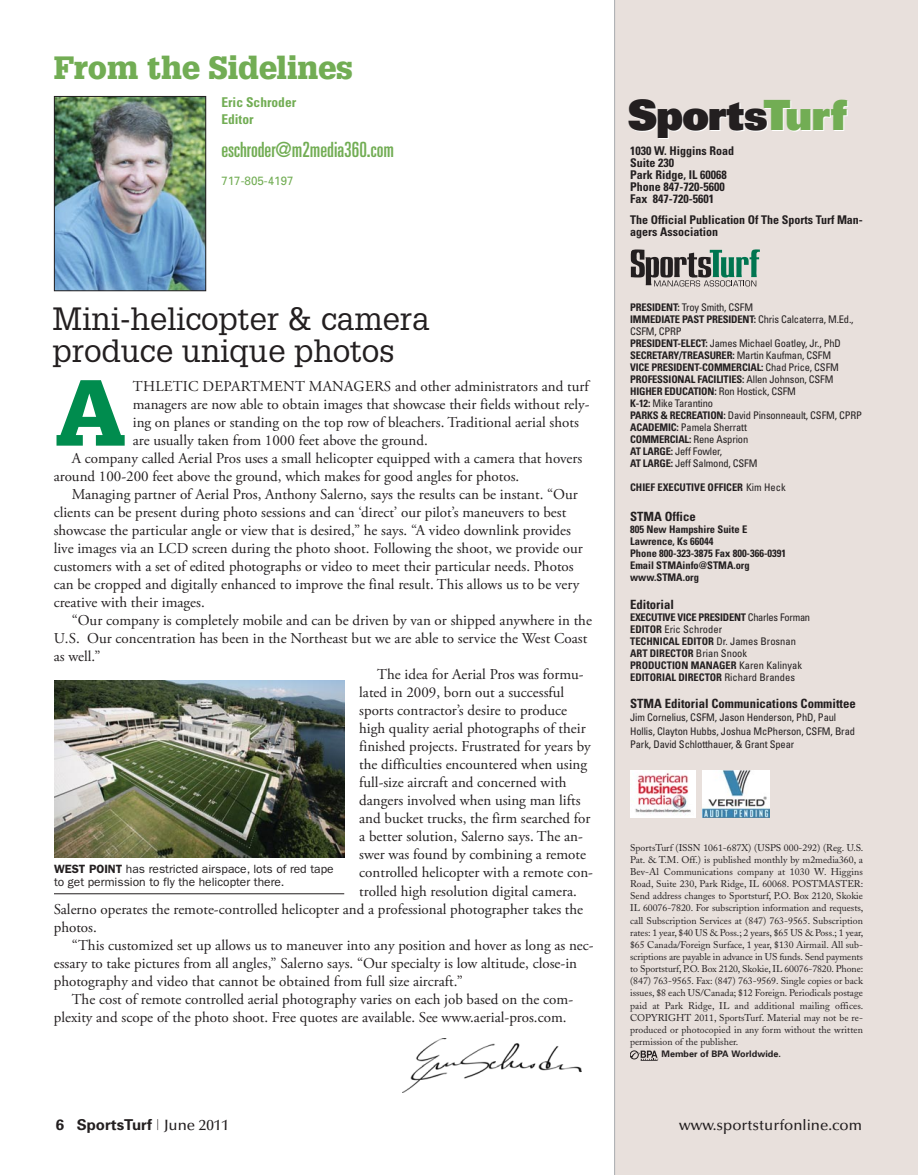
<style>
.page{position:relative;width:918px;height:1175px;background:#fff}
.page>*{position:absolute;margin:0;border:0;box-sizing:border-box;transform-origin:0 0}
.t1{font:900 91.35px "Glypha";color:#008c4e}
.t2{font:900 41.7px "Univers";letter-spacing:-.03em;color:#231f20}
.t3{font:31.5px/31.5px "Glypha";color:#231f20}
.t4{font:900 31.5px "Glypha";color:#72ad54}
.t5{font:ultra-condensed 21px "Univers";color:#72ad54}
.t6{font:15px "Adobe Garamond Pro";color:#231f20}
.t7{font:500 15px "Optima";color:#231f20}
.t8{font:700 15px "Univers";color:#231f20}
.t9{font:700 condensed 13.5px/16.2px "Univers";color:#72ad54}
.t10{font:700 condensed 12.75px "Univers";color:#231f20}
.t11{font:700 condensed 12px/12px "Univers";color:#231f20}
.t12{font:12px/13.5px "Franklin Gothic";color:#231f20}
.t13{font:12px "Univers";color:#72ad54}
.t14{font:condensed 10.5px/12px "Univers";letter-spacing:-.015em;color:#231f20}
.t15{font:700 condensed 10.5px/12px "Univers";color:#231f20}
.t16{font:9.75px/12.1px "Adobe Caslon";letter-spacing:.005em;color:#231f20;text-align:justify}
.t17{font:700 9px "Univers";letter-spacing:.005em;color:#231f20}
.s1{font-weight:600}
.s2{color:#fff}
.s3{font-weight:700}
.s4{font-weight:400}
.s5{font-weight:100;font-stretch:ultra-condensed}
.s6{font-family:"Optima";font-weight:500}
</style>
<div class="page">
<div style="left:614px;top:0;width:304px;height:1174px;background:#e8e0dc"></div>
<img style="left:402px;top:1038px;width:180px;height:54px">
<img style="left:56px;top:98px;width:148px;height:191px">
<div style="left:54px;top:96px;width:152px;height:195px;border:1px solid #231f20"></div>
<svg style="left:631px;top:249px;width:129px;height:37px;background:#8c9790"></svg>
<img style="left:630px;top:770px;width:66px;height:47px">
<svg style="left:630px;top:1050px;width:29px;height:11px"></svg>
<img style="left:702px;top:770px;width:68px;height:48px">
<img style="left:54px;top:680px;width:290px;height:177px">
<hr style="left:54px;top:893px;width:290px;height:1px;background:#231f20">
<p class="t4" style="left:53px;top:55px;width:301px">From the Sidelines</p>
<p class="t9" style="left:221px;top:96px;width:76px">Eric Schroder<br>Editor</p>
<p class="t5" style="left:221px;top:142px;width:174px">eschroder@m2media360.com</p>
<p class="t13" style="left:221px;top:176px;width:74px">717-805-4197</p>
<p class="t3" style="left:53px;top:305px;width:379px">Mini-helicopter &amp; camera produce unique photos</p>
<p class="t1" style="left:55px;top:378px;width:73px">A</p>
<p class="t6" style="left:133px;top:380px;width:457px">THLETIC DEPARTMENT MANAGERS and other administrators and turf</p>
<p class="t6" style="left:133px;top:398px;width:458px">managers are now able to obtain images that showcase their fields without rely-</p>
<p class="t6" style="left:133px;top:416px;width:448px">ing on planes or standing on the top row of bleachers. Traditional aerial shots</p>
<p class="t6" style="left:133px;top:434px;width:296px">are usually taken from 1000 feet above the ground.</p>
<p class="t6" style="left:72px;top:452px;width:512px">A company called Aerial Pros uses a small helicopter equipped with a camera that hovers</p>
<p class="t6" style="left:54px;top:470px;width:467px">around 100-200 feet above the ground, which makes for good angles for photos.</p>
<p class="t6" style="left:72px;top:488px;width:507px">Managing partner of Aerial Pros, Anthony Salerno, says the results can be instant. “Our</p>
<p class="t6" style="left:54px;top:506px;width:514px">clients can be present during photo sessions and can ‘direct’ our pilot’s maneuvers to best</p>
<p class="t6" style="left:54px;top:524px;width:519px">showcase the particular angle or view that is desired,” he says. “A video downlink provides</p>
<p class="t6" style="left:54px;top:542px;width:530px">live images via an LCD screen during the photo shoot. Following the shoot, we provide our</p>
<p class="t6" style="left:54px;top:560px;width:521px">customers with a set of edited photographs or video to meet their particular needs. Photos</p>
<p class="t6" style="left:54px;top:578px;width:527px">can be cropped and digitally enhanced to improve the final result. This allows us to be very</p>
<p class="t6" style="left:54px;top:596px;width:153px">creative with their images.</p>
<p class="t6" style="left:72px;top:614px;width:522px">“Our company is completely mobile and can be driven by van or shipped anywhere in the</p>
<p class="t6" style="left:54px;top:632px;width:535px">U.S. Our concentration has been in the Northeast but we are able to service the West Coast</p>
<p class="t6" style="left:54px;top:650px;width:48px">as well.”</p>
<p class="t6" style="left:377px;top:668px;width:208px">The idea for Aerial Pros was formu-</p>
<p class="t6" style="left:359px;top:686px;width:207px">lated in 2009, born out a successful</p>
<p class="t6" style="left:359px;top:704px;width:209px">sports contractor’s desire to produce</p>
<p class="t6" style="left:359px;top:722px;width:228px">high quality aerial photographs of their</p>
<p class="t6" style="left:359px;top:740px;width:233px">finished projects. Frustrated for years by</p>
<p class="t6" style="left:359px;top:758px;width:229px">the difficulties encountered when using</p>
<p class="t6" style="left:359px;top:776px;width:209px">full-size aircraft and concerned with</p>
<p class="t6" style="left:359px;top:794px;width:223px">dangers involved when using man lifts</p>
<p class="t6" style="left:359px;top:812px;width:233px">and bucket trucks, the firm searched for</p>
<p class="t6" style="left:359px;top:830px;width:225px">a better solution, Salerno says. The an-</p>
<p class="t6" style="left:359px;top:848px;width:228px">swer was found by combining a remote</p>
<p class="t6" style="left:359px;top:866px;width:235px">controlled helicopter with a remote con-</p>
<p class="t6" style="left:359px;top:884px;width:219px">trolled high resolution digital camera.</p>
<p class="t6" style="left:54px;top:902px;width:531px">Salerno operates the remote-controlled helicopter and a professional photographer takes the</p>
<p class="t6" style="left:54px;top:920px;width:45px">photos.</p>
<p class="t6" style="left:72px;top:938px;width:523px">“This customized set up allows us to maneuver into any position and hover as long as nec-</p>
<p class="t6" style="left:54px;top:956px;width:525px">essary to take pictures from all angles,” Salerno says. “Our specialty is low altitude, close-in</p>
<p class="t6" style="left:54px;top:974px;width:411px">photography and video that cannot be obtained from full size aircraft.”</p>
<p class="t6" style="left:72px;top:992px;width:503px">The cost of remote controlled aerial photography varies on each job based on the com-</p>
<p class="t6" style="left:54px;top:1010px;width:514px">plexity and scope of the photo shoot. Free quotes are available. See www.aerial-pros.com.</p>
<p class="t12" style="left:54px;top:862px;width:281px"><span class="s1">WEST POINT</span> has restricted airspace, lots of red tape to get permission to fly the helicopter there.</p>
<p class="t2" style="left:628px;top:100px;width:222px">Sports<span class="s2">Turf</span></p>
<p class="t11" style="left:630px;top:146px;width:106px">1030 W. Higgins Road<br>Suite 230<br>Park Ridge, IL 60068<br>Phone 847-720-5600<br>Fax 847-720-5601</p>
<p class="t11" style="left:630px;top:215px;width:234px">The Official Publication Of The Sports Turf Man&shy;agers Association</p>
<p class="t14" style="left:630px;top:302px;width:233px"><span class="s3">PRESIDENT:</span> Troy Smith, CSFM<br><span class="s3">IMMEDIATE PAST PRESIDENT:</span> Chris Calcaterra, M.Ed., CSFM, CPRP<br><span class="s3">PRESIDENT-ELECT:</span> James Michael Goatley, Jr., PhD <span class="s3">SECRETARY/TREASURER:</span> Martin Kaufman, CSFM<br><span class="s3">VICE PRESIDENT-COMMERCIAL:</span> Chad Price, CSFM <span class="s3">PROFESSIONAL FACILITIES:</span> Allen Johnson, CSFM <span class="s3">HIGHER EDUCATION:</span> Ron Hostick, CSFM<br><span class="s3">K-12:</span> Mike Tarantino<br><span class="s3">PARKS &amp; RECREATION:</span> David Pinsonneault, CSFM, CPRP <span class="s3">ACADEMIC:</span> Pamela Sherratt<br><span class="s3">COMMERCIAL:</span> Rene Asprion<br><span class="s3">AT LARGE:</span> Jeff Fowler,<br><span class="s3">AT LARGE:</span> Jeff Salmond, CSFM</p>
<p class="t15" style="left:630px;top:483px;width:157px">CHIEF EXECUTIVE OFFICER <span class="s4">Kim Heck</span></p>
<p class="t10" style="left:630px;top:512px;width:67px">STMA Office</p>
<p class="t15" style="left:630px;top:525px;width:158px">805 New Hampshire Suite E<br>Lawrence, Ks 66044<br>Phone 800-323-3875 Fax 800-366-0391<br>Email STMAinfo@STMA.org www.STMA.org</p>
<p class="t10" style="left:630px;top:600px;width:45px">Editorial</p>
<p class="t15" style="left:630px;top:612px;width:182px">EXECUTIVE VICE PRESIDENT <span class="s4">Charles Forman<br></span>EDITOR <span class="s4">Eric Schroder<br></span>TECHNICAL EDITOR <span class="s4">Dr. James Brosnan<br></span>ART DIRECTOR <span class="s4">Brian Snook<br></span>PRODUCTION MANAGER <span class="s4">Karen Kalinyak<br></span>EDITORIAL DIRECTOR <span class="s4">Richard Brandes</span></p>
<p class="t10" style="left:630px;top:698px;width:227px">STMA Editorial Communications Committee</p>
<p class="t14" style="left:630px;top:712px;width:227px;line-height:13.5px">Jim Cornelius, CSFM, Jason Henderson, PhD, Paul<br>Hollis, Clayton Hubbs, Joshua McPherson, CSFM, Brad<br>Park, David Schlotthauer, &amp; Grant Spear</p>
<p class="t16" style="left:630px;top:842px;width:235px">SportsTurf (ISSN 1061-687X) (USPS 000-292) (Reg. U.S.<br>Pat. &amp; T.M. Off.) is published monthly by m2media360, a Bev-Al Communications company at 1030 W. Higgins Road, Suite 230, Park Ridge, IL 60068. POSTMASTER:<br>Send address changes to Sportsturf, P.O. Box 2120, Skokie IL 60076-7820. For subscription information and requests, call Subscription Services at (847) 763-9565. Subscription rates: 1 year, $40 US &amp; Poss.; 2 years, $65 US &amp; Poss.; 1 year, $65 Canada/Foreign Surface, 1 year, $130 Airmail. All sub&shy;scriptions are payable in advance in US funds. Send payments to Sportsturf, P.O. Box 2120, Skokie, IL 60076-7820. Phone: (847) 763-9565. Fax: (847) 763-9569. Single copies or back issues, $8 each US/Canada; $12 Foreign. Periodicals postage paid at Park Ridge, IL and additional mailing offices.<br>COPYRIGHT 2011, SportsTurf. Material may not be re&shy;produced or photocopied in any form without the written permission of the publisher.</p>
<p class="t17" style="left:661px;top:1051px;width:121px">Member of BPA Worldwide.</p>
<p class="t8" style="left:56px;top:1118px;width:174px">6 SportsTurf <span class="s5">|</span> <span class="s6">June 2011</span></p>
<p class="t7" style="left:679px;top:1118px;width:185px">www.sportsturfonline.com</p>
</div>
